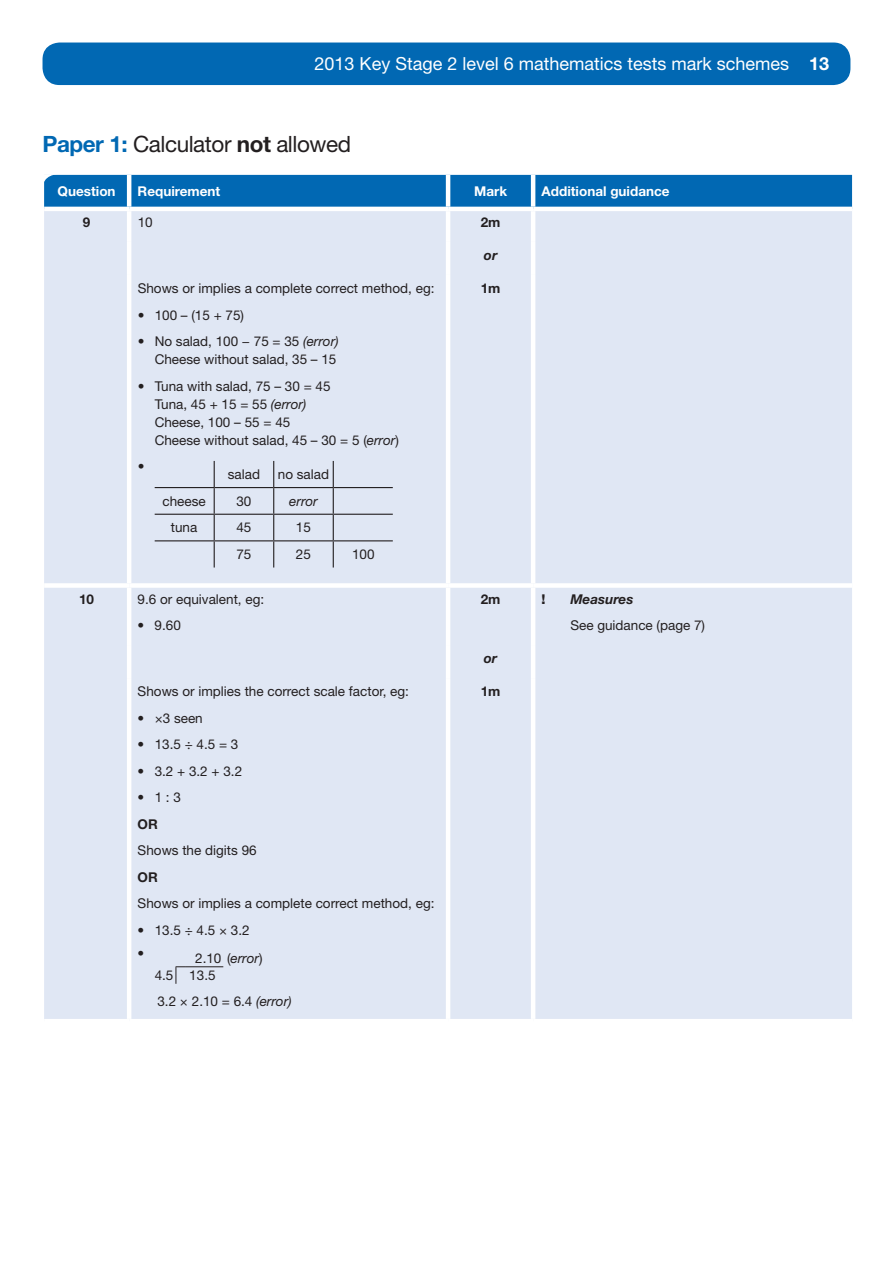
<style>
.page{position:relative;width:893px;height:1263px;background:#fff}
.page>*{position:absolute;margin:0;border:0;box-sizing:border-box;transform-origin:0 0}
.t1{font:22.5px "Helvetica Neue LT Std";letter-spacing:-.02em;color:#231f20}
.t2{font:18px "Helvetica Neue LT Std";color:#fff}
.t3{font:13.5px/18px "Helvetica Neue LT Std";color:#231f20}
.t4{font:700 13.5px "Helvetica Neue LT Std";color:#fff}
.t5{font:700 13.5px "Helvetica Neue LT Std";color:#231f20}
.t6{font:italic 700 13.5px "Helvetica Neue LT Std";color:#231f20}
.t7{font:italic 13.5px "Helvetica Neue LT Std";color:#231f20}
.t8{font:800 13.5px "Helvetica Neue LT Std";color:#231f20}
.s1{font-weight:700}
.s2{font-weight:700;color:#0168b3}
.s3{font-style:italic}
</style>
<div class="page">
<div style="left:43px;top:43px;width:807px;height:42px;background:#0168b3;border-radius:17px"></div>
<div style="left:44px;top:211px;width:808px;height:808px;background:#e0e7f4"></div>
<hr style="left:127px;top:211px;width:4px;height:31px;background:#fff">
<hr style="left:446px;top:211px;width:4px;height:31px;background:#fff">
<hr style="left:531px;top:211px;width:4px;height:31px;background:#fff">
<hr style="left:127px;top:242px;width:4px;height:33px;background:#fff">
<hr style="left:446px;top:242px;width:4px;height:33px;background:#fff">
<hr style="left:531px;top:242px;width:4px;height:33px;background:#fff">
<hr style="left:127px;top:275px;width:4px;height:308px;background:#fff">
<hr style="left:446px;top:275px;width:4px;height:308px;background:#fff">
<hr style="left:531px;top:275px;width:4px;height:308px;background:#fff">
<div style="left:44px;top:583px;width:85px;height:5px;background:#fff"></div>
<div style="left:129px;top:583px;width:319px;height:5px;background:#fff"></div>
<hr style="left:127px;top:588px;width:4px;height:57px;background:#fff">
<div style="left:448px;top:583px;width:85px;height:5px;background:#fff"></div>
<hr style="left:446px;top:588px;width:4px;height:57px;background:#fff">
<div style="left:533px;top:583px;width:319px;height:5px;background:#fff"></div>
<hr style="left:531px;top:588px;width:4px;height:57px;background:#fff">
<hr style="left:127px;top:645px;width:4px;height:33px;background:#fff">
<hr style="left:446px;top:645px;width:4px;height:33px;background:#fff">
<hr style="left:531px;top:645px;width:4px;height:33px;background:#fff">
<hr style="left:127px;top:678px;width:4px;height:341px;background:#fff">
<hr style="left:446px;top:678px;width:4px;height:341px;background:#fff">
<hr style="left:531px;top:678px;width:4px;height:341px;background:#fff">
<hr style="left:155px;top:487px;width:59px;height:1px;background:#231f20">
<hr style="left:214px;top:487px;width:60px;height:1px;background:#231f20">
<hr style="left:274px;top:487px;width:59px;height:1px;background:#231f20">
<hr style="left:333px;top:487px;width:60px;height:1px;background:#231f20">
<hr style="left:155px;top:514px;width:59px;height:1px;background:#231f20">
<hr style="left:214px;top:514px;width:60px;height:1px;background:#231f20">
<hr style="left:274px;top:514px;width:59px;height:1px;background:#231f20">
<hr style="left:333px;top:514px;width:60px;height:1px;background:#231f20">
<hr style="left:155px;top:540px;width:59px;height:1px;background:#231f20">
<hr style="left:214px;top:540px;width:60px;height:1px;background:#231f20">
<svg style="left:214px;top:461px;width:1px;height:106px"></svg>
<hr style="left:274px;top:540px;width:59px;height:1px;background:#231f20">
<svg style="left:273px;top:461px;width:1px;height:106px"></svg>
<hr style="left:333px;top:540px;width:60px;height:1px;background:#231f20">
<svg style="left:333px;top:461px;width:1px;height:106px"></svg>
<hr style="left:185px;top:966px;width:38px;height:1px;background:#231f20">
<svg style="left:176px;top:966px;width:9px;height:18px"></svg>
<svg style="left:44px;top:174px;width:808px;height:35px;background:#1c78bb"></svg>
<h2 class="t2" style="left:315px;top:53px;width:516px">2013 Key Stage 2 level 6 mathematics tests mark schemes <span class="s1">13</span></h2>
<h1 class="t1" style="left:43px;top:131px;width:310px"><span class="s2">Paper 1:</span> Calculator <span class="s1">not</span> allowed</h1>
<p class="t4" style="left:58px;top:182px;width:59px">Question</p>
<p class="t4" style="left:138px;top:182px;width:84px">Requirement</p>
<p class="t4" style="left:474px;top:182px;width:34px">Mark</p>
<p class="t4" style="left:542px;top:182px;width:129px">Additional guidance</p>
<p class="t5" style="left:83px;top:214px;width:9px">9</p>
<p class="t3" style="left:138px;top:213px;width:17px">10</p>
<p class="t5" style="left:481px;top:214px;width:21px">2m</p>
<p class="t6" style="left:484px;top:247px;width:15px">or</p>
<p class="t3" style="left:138px;top:279px;width:298px">Shows or implies a complete correct method, eg:</p>
<p class="t3" style="left:138px;top:306px;width:108px">• 100 – (15 + 75)</p>
<p class="t3" style="left:138px;top:332px;width:203px;text-align:right">• No salad, 100 − 75 = 35 <span class="s3">(error)<br></span>Cheese without salad, 35 – 15</p>
<p class="t3" style="left:155px;top:377px;width:246px;text-indent:-17px">• Tuna with salad, 75 – 30 = 45<br>Tuna, 45 + 15 = 55 <span class="s3">(error)<br></span>Cheese, 100 – 55 = 45<br>Cheese without salad, 45 – 30 = 5 (<span class="s3">error</span>)</p>
<p class="t3" style="left:138px;top:457px;width:8px">•</p>
<p class="t3" style="left:228px;top:465px;width:34px">salad</p>
<p class="t3" style="left:278px;top:465px;width:53px">no salad</p>
<p class="t3" style="left:163px;top:492px;width:45px">cheese</p>
<p class="t3" style="left:236px;top:492px;width:17px">30</p>
<p class="t7" style="left:289px;top:493px;width:30px">error</p>
<p class="t3" style="left:171px;top:518px;width:28px">tuna</p>
<p class="t3" style="left:236px;top:518px;width:17px">45</p>
<p class="t3" style="left:296px;top:518px;width:17px">15</p>
<p class="t3" style="left:236px;top:545px;width:17px">75</p>
<p class="t3" style="left:296px;top:545px;width:17px">25</p>
<p class="t3" style="left:352px;top:545px;width:24px">100</p>
<p class="t5" style="left:481px;top:280px;width:21px">1m</p>
<p class="t5" style="left:79px;top:590px;width:17px">10</p>
<p class="t3" style="left:138px;top:590px;width:128px">9.6 or equivalent, eg:</p>
<p class="t3" style="left:138px;top:616px;width:45px">• 9.60</p>
<p class="t3" style="left:138px;top:682px;width:273px">Shows or implies the correct scale factor, eg:</p>
<p class="t3" style="left:138px;top:709px;width:67px">• ×3 seen</p>
<p class="t3" style="left:138px;top:735px;width:102px">• 13.5 ÷ 4.5 = 3</p>
<p class="t3" style="left:138px;top:762px;width:106px">• 3.2 + 3.2 + 3.2</p>
<p class="t3" style="left:138px;top:788px;width:45px">• 1 : 3</p>
<p class="t5" style="left:138px;top:815px;width:17px">or</p>
<p class="t3" style="left:138px;top:841px;width:121px">Shows the digits 96</p>
<p class="t5" style="left:138px;top:868px;width:17px">or</p>
<p class="t3" style="left:138px;top:894px;width:298px">Shows or implies a complete correct method, eg:</p>
<p class="t3" style="left:138px;top:918px;width:114px;line-height:23.5px">• 13.5 ÷ 4.5 × 3.2 •</p>
<p class="t3" style="left:155px;top:949px;width:109px;line-height:17.4px;text-indent:41px">2.10 (<span class="s3">error</span>)<br>4.5 13.5</p>
<p class="t3" style="left:157px;top:992px;width:136px">3.2 × 2.10 = 6.4 <span class="s3">(error)</span></p>
<p class="t5" style="left:481px;top:590px;width:21px">2m</p>
<p class="t8" style="left:542px;top:591px;width:5px">!</p>
<p class="t6" style="left:570px;top:590px;width:65px">Measures</p>
<p class="t3" style="left:570px;top:616px;width:136px">See guidance (page 7)</p>
<p class="t6" style="left:484px;top:650px;width:15px">or</p>
<p class="t5" style="left:481px;top:683px;width:21px">1m</p>
</div>
